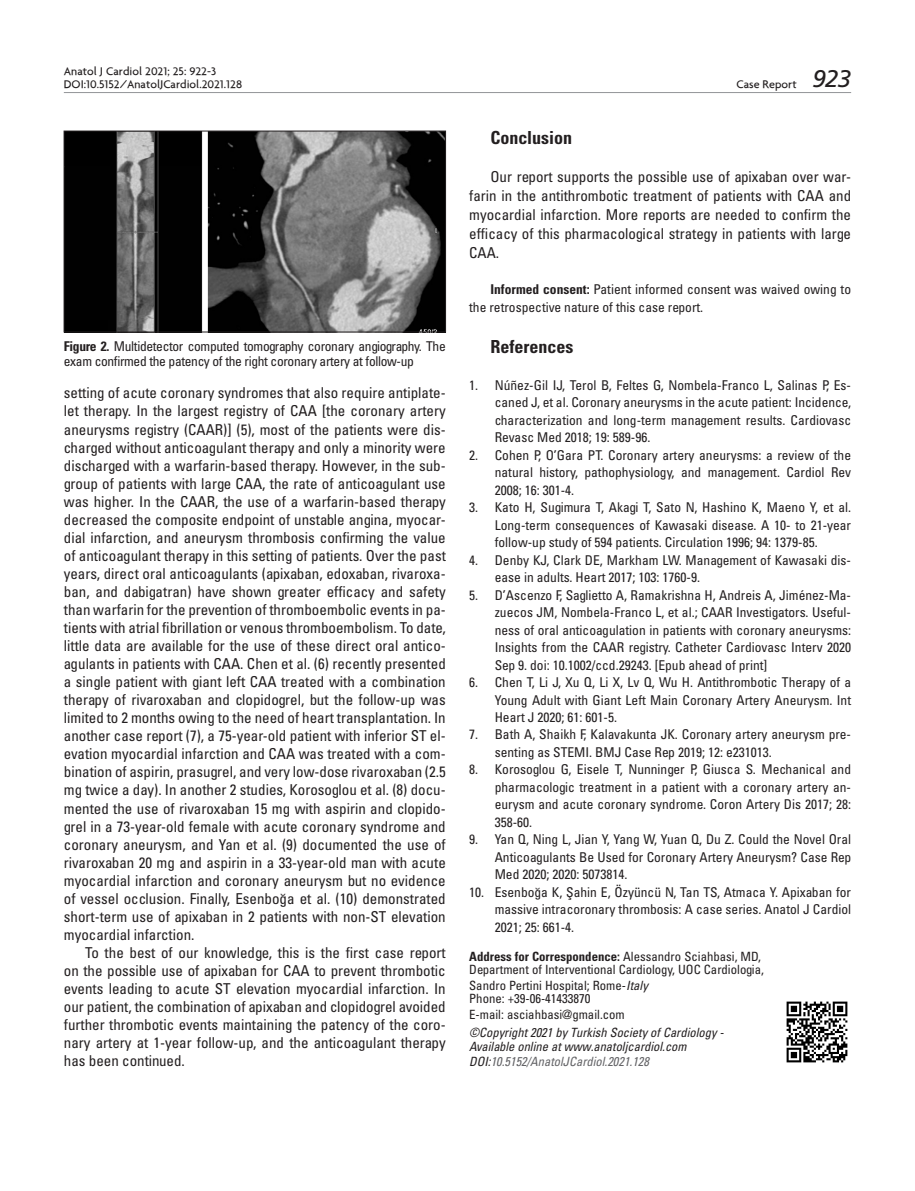
<style>
.page{position:relative;width:915px;height:1191px;background:#fff}
.page>*{position:absolute;margin:0;border:0;box-sizing:border-box;transform-origin:0 0}
.t1{font:24px "Frutiger Italic Tr";color:#231f20}
.t2{font:18px "Univers Cond Bd Tr";color:#231f20}
.t3{font:15px/18px "Univers Condensed Tr";color:#231f20;text-align:justify}
.t4{font:13.5px/17.5px "Univers Condensed Tr";color:#231f20;text-align:justify}
.t5{font:13.5px/15px "Univers Condensed Tr";letter-spacing:-.025em;color:#231f20}
.t6{font:12.75px/13px "Univers Condensed Tr";color:#231f20}
.t7{font:12.75px "Univers Cond Ita Tr";color:#231f20}
.t8{font:12.75px "Univers Cond Ita Tr";color:#636366}
.t9{font:500 12px "Firma";color:#231f20}
.s1{font-family:"Univers Cond Bd Tr"}
.s2{font-family:"Univers Cond Ita Tr"}
.s3{color:#231f20}
</style>
<div class="page">
<hr style="left:64px;top:92px;width:786px;height:1px;background:#939598">
<img style="left:66px;top:133px;width:377px;height:197px">
<div style="left:64px;top:131px;width:381px;height:201px;border:1px solid #231f20"></div>
<img style="left:786px;top:1001px;width:62px;height:62px">
<p class="t9" style="left:64px;top:64px;width:154px">Anatol J Cardiol 2021; 25: 922-3</p>
<p class="t9" style="left:64px;top:77px;width:180px">DOI:10.5152/AnatolJCardiol.2021.128</p>
<p class="t1" style="left:812px;top:65px;width:40px">923</p>
<p class="t9" style="left:736px;top:77px;width:62px">Case Report</p>
<p class="t5" style="left:64px;top:339px;width:383px"><span class="s1">Figure 2.</span> Multidetector computed tomography coronary angiography. The exam confirmed the patency of the right coronary artery at follow-up</p>
<p class="t3" style="left:64px;top:384px;width:383px">setting of acute coronary syndromes that also require antiplate&shy;let therapy. In the largest registry of CAA [the coronary artery aneurysms registry (CAAR)] (5), most of the patients were dis&shy;charged without anticoagulant therapy and only a minority were discharged with a warfarin-based therapy. However, in the sub&shy;group of patients with large CAA, the rate of anticoagulant use was higher. In the CAAR, the use of a warfarin-based therapy decreased the composite endpoint of unstable angina, myocar&shy;dial infarction, and aneurysm thrombosis confirming the value of anticoagulant therapy in this setting of patients. Over the past years, direct oral anticoagulants (apixaban, edoxaban, rivaroxa&shy;ban, and dabigatran) have shown greater efficacy and safety than warfarin for the prevention of thromboembolic events in pa&shy;tients with atrial fibrillation or venous thromboembolism. To date, little data are available for the use of these direct oral antico&shy;agulants in patients with CAA. Chen et al. (6) recently presented a single patient with giant left CAA treated with a combination therapy of rivaroxaban and clopidogrel, but the follow-up was limited to 2 months owing to the need of heart transplantation. In another case report (7), a 75-year-old patient with inferior ST el&shy;evation myocardial infarction and CAA was treated with a com&shy;bination of aspirin, prasugrel, and very low-dose rivaroxaban (2.5 mg twice a day). In another 2 studies, Korosoglou et al. (8) docu&shy;mented the use of rivaroxaban 15 mg with aspirin and clopido&shy;grel in a 73-year-old female with acute coronary syndrome and coronary aneurysm, and Yan et al. (9) documented the use of rivaroxaban 20 mg and aspirin in a 33-year-old man with acute myocardial infarction and coronary aneurysm but no evidence of vessel occlusion. Finally, Esenboğa et al. (10) demonstrated short-term use of apixaban in 2 patients with non-ST elevation myocardial infarction.</p>
<p class="t3" style="left:64px;top:943px;width:383px;text-indent:21px">To the best of our knowledge, this is the first case report on the possible use of apixaban for CAA to prevent thrombotic events leading to acute ST elevation myocardial infarction. In our patient, the combination of apixaban and clopidogrel avoided further thrombotic events maintaining the patency of the coro&shy;nary artery at 1-year follow-up, and the anticoagulant therapy has been continued.</p>
<p class="t2" style="left:490px;top:126px;width:83px">Conclusion</p>
<p class="t3" style="left:469px;top:166px;width:383px;line-height:19px;text-indent:21px">Our report supports the possible use of apixaban over war&shy;farin in the antithrombotic treatment of patients with CAA and myocardial infarction. More reports are needed to confirm the efficacy of this pharmacological strategy in patients with large CAA.</p>
<p class="t4" style="left:469px;top:280px;width:383px;text-indent:21px"><span class="s1">Informed consent:</span> Patient informed consent was waived owing to the retrospective nature of this case report.</p>
<p class="t2" style="left:490px;top:336px;width:84px">References</p>
<p class="t4" style="left:494px;top:376px;width:358px;text-indent:-26px">1. Núñez-Gil IJ, Terol B, Feltes G, Nombela-Franco L, Salinas P, Es&shy;caned J, et al. Coronary aneurysms in the acute patient: Incidence, characterization and long-term management results. Cardiovasc Revasc Med 2018; 19: 589-96.</p>
<p class="t4" style="left:494px;top:446px;width:358px;text-indent:-26px">2. Cohen P, O’Gara PT. Coronary artery aneurysms: a review of the natural history, pathophysiology, and management. Cardiol Rev 2008; 16: 301-4.</p>
<p class="t4" style="left:494px;top:498px;width:358px;text-indent:-26px">3. Kato H, Sugimura T, Akagi T, Sato N, Hashino K, Maeno Y, et al.<br>Long-term consequences of Kawasaki disease. A 10- to 21-year follow-up study of 594 patients. Circulation 1996; 94: 1379-85.</p>
<p class="t4" style="left:494px;top:550px;width:358px;text-indent:-26px">4. Denby KJ, Clark DE, Markham LW. Management of Kawasaki dis&shy;ease in adults. Heart 2017; 103: 1760-9.</p>
<p class="t4" style="left:494px;top:585px;width:358px;text-indent:-26px">5. D’Ascenzo F, Saglietto A, Ramakrishna H, Andreis A, Jiménez-Ma&shy;zuecos JM, Nombela-Franco L, et al.; CAAR Investigators. Useful&shy;ness of oral anticoagulation in patients with coronary aneurysms:<br>Insights from the CAAR registry. Catheter Cardiovasc Interv 2020<br>Sep 9. doi: 10.1002/ccd.29243. [Epub ahead of print]</p>
<p class="t4" style="left:494px;top:673px;width:358px;text-indent:-26px">6. Chen T, Li J, Xu Q, Li X, Lv Q, Wu H. Antithrombotic Therapy of a Young Adult with Giant Left Main Coronary Artery Aneurysm. Int Heart J 2020; 61: 601-5.</p>
<p class="t4" style="left:494px;top:725px;width:358px;text-indent:-26px">7. Bath A, Shaikh F, Kalavakunta JK. Coronary artery aneurysm pre&shy;senting as STEMI. BMJ Case Rep 2019; 12: e231013.</p>
<p class="t4" style="left:494px;top:760px;width:358px;text-indent:-26px">8. Korosoglou G, Eisele T, Nunninger P, Giusca S. Mechanical and pharmacologic treatment in a patient with a coronary artery an&shy;eurysm and acute coronary syndrome. Coron Artery Dis 2017; 28:<br>358-60.</p>
<p class="t4" style="left:494px;top:830px;width:358px;text-indent:-26px">9. Yan Q, Ning L, Jian Y, Yang W, Yuan Q, Du Z. Could the Novel Oral Anticoagulants Be Used for Coronary Artery Aneurysm? Case Rep Med 2020; 2020: 5073814.</p>
<p class="t4" style="left:494px;top:883px;width:358px;text-indent:-26px">10. Esenboğa K, Şahin E, Özyüncü N, Tan TS, Atmaca Y. Apixaban for massive intracoronary thrombosis: A case series. Anatol J Cardiol 2021; 25: 661-4.</p>
<p class="t6" style="left:469px;top:949px;width:296px"><span class="s1">Address for Correspondence:</span> Alessandro Sciahbasi, MD,<br>Department of Interventional Cardiology, UOC Cardiologia,</p>
<p class="t6" style="left:469px;top:978px;width:180px;line-height:13.8px">Sandro Pertini Hospital; Rome-<span class="s2">Italy<br></span>Phone: +39-06-41433870</p>
<p class="t6" style="left:469px;top:1007px;width:157px">E-mail: asciahbasi@gmail.com</p>
<p class="t7" style="left:469px;top:1024px;width:256px">©Copyright 2021 by Turkish Society of Cardiology -</p>
<p class="t7" style="left:469px;top:1038px;width:219px">Available online at www.anatoljcardiol.com</p>
<p class="t8" style="left:469px;top:1053px;width:181px"><span class="s3">DOI:</span>10.5152/AnatolJCardiol.2021.128</p>
</div>
